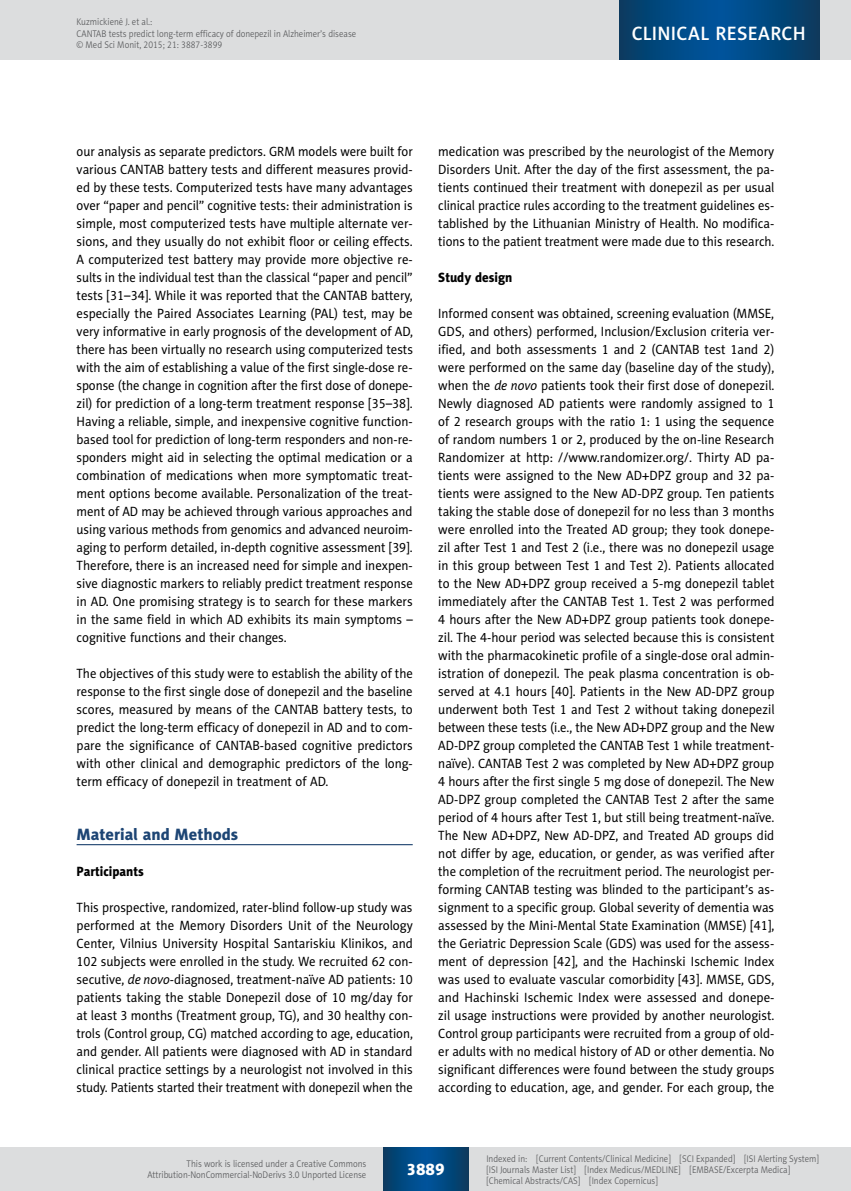
<style>
.page{position:relative;width:851px;height:1191px;background:#fff}
.page>*{position:absolute;margin:0;border:0;box-sizing:border-box;transform-origin:0 0}
.t1{font:19.5px "Naomi Sans EFN Medium";letter-spacing:.015em;color:#fff}
.t2{font:16.5px "Naomi Sans EFN Heavy";color:#1d4574}
.t3{font:16.5px "Naomi Sans EFN Heavy";color:#fff}
.t4{font:13.5px/18px "Naomi Sans EFN";color:#000;text-align:justify;scale:.95 1}
.t5{font:13.5px/18px "Naomi Sans EFN";color:#000;text-align:justify;scale:.94 1}
.t6{font:13.5px "Naomi Sans EFN Heavy";color:#000;scale:.95 1}
.t7{font:9.75px/11.2px "Naomi Sans EFN Light";color:#58595b;scale:.9 1}
.s1{font-style:italic}
</style>
<div class="page">
<hr style="left:77px;top:844px;width:335px;height:1px;background:#002b5c">
<div style="left:0;top:1148px;width:850px;height:43px;background:#dcddde"></div>
<svg style="left:383px;top:1147px;width:85px;height:43px;background:#02487f"></svg>
<div style="left:0;top:0;width:850px;height:60px;background:#dcddde"></div>
<svg style="left:619px;top:0;width:200px;height:60px;background:#02487f"></svg>
<p class="t7" style="left:77px;top:16px;width:312px">Kuzmickienė J. et al.:<br>CANTAB tests predict long-term efficacy of donepezil in Alzheimer’s disease © Med Sci Monit, 2015; 21: 3887-3899</p>
<h1 class="t1" style="left:631px;top:22px;width:175px">CLINICAL RESEARCH</h1>
<p class="t5" style="left:77px;top:142px;width:359px">our analysis as separate predictors. GRM models were built for various CANTAB battery tests and different measures provid&shy;ed by these tests. Computerized tests have many advantages over “paper and pencil” cognitive tests: their administration is simple, most computerized tests have multiple alternate ver&shy;sions, and they usually do not exhibit floor or ceiling effects.<br>A computerized test battery may provide more objective re&shy;sults in the individual test than the classical “paper and pencil” tests [31–34]. While it was reported that the CANTAB battery, especially the Paired Associates Learning (PAL) test, may be very informative in early prognosis of the development of AD, there has been virtually no research using computerized tests with the aim of establishing a value of the first single-dose re&shy;sponse (the change in cognition after the first dose of donepe&shy;zil) for prediction of a long-term treatment response [35–38].<br>Having a reliable, simple, and inexpensive cognitive function&shy;based tool for prediction of long-term responders and non-re&shy;sponders might aid in selecting the optimal medication or a combination of medications when more symptomatic treat&shy;ment options become available. Personalization of the treat&shy;ment of AD may be achieved through various approaches and using various methods from genomics and advanced neuroim&shy;aging to perform detailed, in-depth cognitive assessment [39].<br>Therefore, there is an increased need for simple and inexpen&shy;sive diagnostic markers to reliably predict treatment response in AD. One promising strategy is to search for these markers in the same field in which AD exhibits its main symptoms – cognitive functions and their changes.</p>
<p class="t5" style="left:77px;top:664px;width:359px">The objectives of this study were to establish the ability of the response to the first single dose of donepezil and the baseline scores, measured by means of the CANTAB battery tests, to predict the long-term efficacy of donepezil in AD and to com&shy;pare the significance of CANTAB-based cognitive predictors with other clinical and demographic predictors of the long&shy;term efficacy of donepezil in treatment of AD.</p>
<p class="t2" style="left:77px;top:824px;width:163px">Material and Methods</p>
<p class="t6" style="left:77px;top:863px;width:72px">Participants</p>
<p class="t4" style="left:77px;top:898px;width:355px">This prospective, randomized, rater-blind follow-up study was performed at the Memory Disorders Unit of the Neurology Center, Vilnius University Hospital Santariskiu Klinikos, and 102 subjects were enrolled in the study. We recruited 62 con&shy;secutive, <span class="s1">de novo-</span>diagnosed, treatment-naïve AD patients: 10 patients taking the stable Donepezil dose of 10 mg/day for at least 3 months (Treatment group, TG), and 30 healthy con&shy;trols (Control group, CG) matched according to age, education, and gender. All patients were diagnosed with AD in standard clinical practice settings by a neurologist not involved in this study. Patients started their treatment with donepezil when the</p>
<p class="t4" style="left:438px;top:142px;width:355px">medication was prescribed by the neurologist of the Memory Disorders Unit. After the day of the first assessment, the pa&shy;tients continued their treatment with donepezil as per usual clinical practice rules according to the treatment guidelines es&shy;tablished by the Lithuanian Ministry of Health. No modifica&shy;tions to the patient treatment were made due to this research.</p>
<p class="t6" style="left:438px;top:269px;width:79px">Study design</p>
<p class="t4" style="left:438px;top:304px;width:355px">Informed consent was obtained, screening evaluation (MMSE, GDS, and others) performed, Inclusion/Exclusion criteria ver&shy;ified, and both assessments 1 and 2 (CANTAB test 1and 2) were performed on the same day (baseline day of the study), when the <span class="s1">de novo</span> patients took their first dose of donepezil.<br>Newly diagnosed AD patients were randomly assigned to 1 of 2 research groups with the ratio 1: 1 using the sequence of random numbers 1 or 2, produced by the on-line Research Randomizer at http: //www.randomizer.org/. Thirty AD pa&shy;tients were assigned to the New AD+DPZ group and 32 pa&shy;tients were assigned to the New AD-DPZ group. Ten patients taking the stable dose of donepezil for no less than 3 months were enrolled into the Treated AD group; they took donepe&shy;zil after Test 1 and Test 2 (i.e., there was no donepezil usage in this group between Test 1 and Test 2). Patients allocated to the New AD+DPZ group received a 5-mg donepezil tablet immediately after the CANTAB Test 1. Test 2 was performed 4 hours after the New AD+DPZ group patients took donepe&shy;zil. The 4-hour period was selected because this is consistent with the pharmacokinetic profile of a single-dose oral admin&shy;istration of donepezil. The peak plasma concentration is ob&shy;served at 4.1 hours [40]. Patients in the New AD-DPZ group underwent both Test 1 and Test 2 without taking donepezil between these tests (i.e., the New AD+DPZ group and the New AD-DPZ group completed the CANTAB Test 1 while treatment&shy;naïve). CANTAB Test 2 was completed by New AD+DPZ group 4 hours after the first single 5 mg dose of donepezil. The New AD-DPZ group completed the CANTAB Test 2 after the same period of 4 hours after Test 1, but still being treatment-naïve.<br>The New AD+DPZ, New AD-DPZ, and Treated AD groups did not differ by age, education, or gender, as was verified after the completion of the recruitment period. The neurologist per&shy;forming CANTAB testing was blinded to the participant’s as&shy;signment to a specific group. Global severity of dementia was assessed by the Mini-Mental State Examination (MMSE) [41], the Geriatric Depression Scale (GDS) was used for the assess&shy;ment of depression [42], and the Hachinski Ischemic Index was used to evaluate vascular comorbidity [43]. MMSE, GDS, and Hachinski Ischemic Index were assessed and donepe&shy;zil usage instructions were provided by another neurologist.<br>Control group participants were recruited from a group of old&shy;er adults with no medical history of AD or other dementia. No significant differences were found between the study groups according to education, age, and gender. For each group, the</p>
<p class="t7" style="left:147px;top:1158px;width:245px;text-align:right">This work is licensed under a Creative Commons<br>Attribution-NonCommercial-NoDerivs 3.0 Unported License</p>
<p class="t3" style="left:406px;top:1159px;width:40px">3889</p>
<p class="t7" style="left:486px;top:1152px;width:371px">Indexed in: [Current Contents/Clinical Medicine] [SCI Expanded] [ISI Alerting System] [ISI Journals Master List] [Index Medicus/MEDLINE] [EMBASE/Excerpta Medica] [Chemical Abstracts/CAS] [Index Copernicus]</p>
</div>
